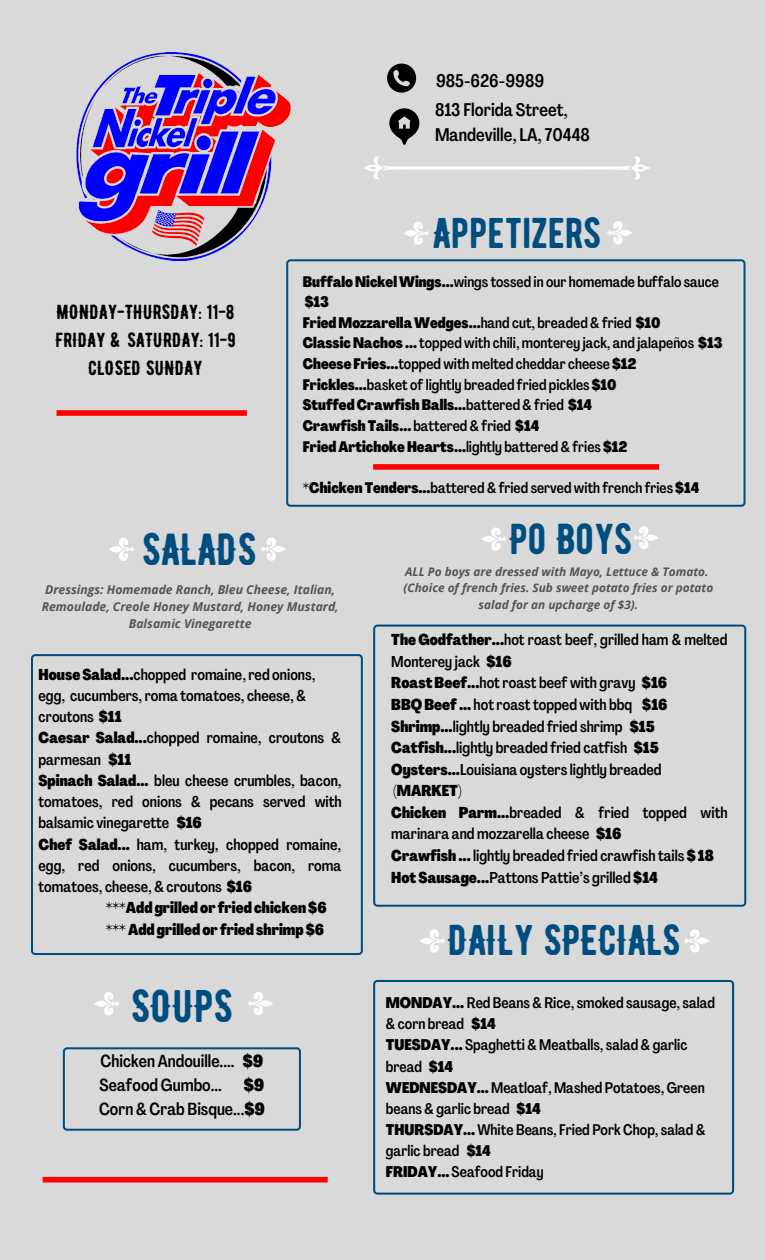
<style>
.page{position:relative;width:765px;height:1260px;background:#d9d9d9}
.page>*{position:absolute;margin:0;border:0;box-sizing:border-box;transform-origin:0 0}
.t1{font:45.62px "BERNIER Regular";color:#004e80}
.t2{font:44.88px "BERNIER Regular";color:#004e80}
.t3{font:43.12px "BERNIER Regular";color:#004e80}
.t4{font:42.88px "BERNIER Regular";color:#004e80}
.t5{font:20.38px/28.1px "BERNIER Regular";color:#000;text-align:center}
.t6{font:500 18.12px/29.5px "Agrandir Tight";color:#000}
.t7{font:500 17.25px/23.9px "Agrandir Tight";color:#000}
.t8{font:500 15.5px/21.5px "Agrandir Tight";color:#000}
.t9{font:800 15.5px "Agrandir Tight";color:#000}
.t10{font:500 15.25px/21.1px "Agrandir Tight";color:#000}
.t11{font:500 15px/20.6px "Agrandir Tight";color:#000}
.t12{font:italic 700 12.25px/17px "Open Sans";color:#545454;text-align:center}
.t13{font:italic 700 11.88px/16.4px "Open Sans";color:#545454;text-align:center}
.s1{font-weight:800}
</style>
<div class="page">
<svg style="left:31px;top:654px;width:332px;height:301px"></svg>
<img style="left:77px;top:53px;width:213px;height:207px">
<svg style="left:269px;top:546px;width:17px;height:6px"></svg>
<svg style="left:260px;top:537px;width:20px;height:24px"></svg>
<svg style="left:109px;top:546px;width:17px;height:7px"></svg>
<svg style="left:115px;top:537px;width:20px;height:24px"></svg>
<svg style="left:641px;top:534px;width:18px;height:7px"></svg>
<svg style="left:633px;top:526px;width:19px;height:24px"></svg>
<svg style="left:481px;top:536px;width:17px;height:6px"></svg>
<svg style="left:487px;top:527px;width:20px;height:24px"></svg>
<svg style="left:616px;top:230px;width:17px;height:6px"></svg>
<svg style="left:607px;top:221px;width:19px;height:24px"></svg>
<svg style="left:404px;top:230px;width:17px;height:7px"></svg>
<svg style="left:410px;top:221px;width:20px;height:24px"></svg>
<svg style="left:693px;top:938px;width:17px;height:6px"></svg>
<svg style="left:684px;top:929px;width:19px;height:24px"></svg>
<div style="left:420px;top:938px;width:17px;height:6px;background:#fcfcfd;border-radius:50%"></div>
<svg style="left:429px;top:929px;width:16px;height:24px"></svg>
<svg style="left:387px;top:64px;width:29px;height:29px"></svg>
<svg style="left:389px;top:108px;width:30px;height:37px"></svg>
<svg style="left:363px;top:156px;width:287px;height:24px"></svg>
<svg style="left:256px;top:1000px;width:17px;height:7px"></svg>
<svg style="left:247px;top:992px;width:20px;height:23px"></svg>
<svg style="left:94px;top:1000px;width:17px;height:7px"></svg>
<svg style="left:100px;top:992px;width:20px;height:24px"></svg>
<svg style="left:63px;top:1047px;width:238px;height:84px"></svg>
<svg style="left:373px;top:625px;width:373px;height:282px"></svg>
<svg style="left:373px;top:980px;width:361px;height:215px"></svg>
<div style="left:57px;top:410px;width:190px;height:6px;background:#f00"></div>
<div style="left:43px;top:1177px;width:285px;height:6px;background:#f00"></div>
<svg style="left:286px;top:259px;width:460px;height:248px"></svg>
<p class="t6" style="left:435px;top:67px;width:134px">985-626-9989<br>813 Florida Street,</p>
<p class="t6" style="left:435px;top:122px;width:156px">Mandeville, LA, 70448</p>
<h3 class="t5" style="left:55px;top:298px;width:182px">MONDAY-THURSDAY: 11-8<br>FRIDAY &amp; SATURDAY: 11-9<br>CLOSED SUNDAY</h3>
<h3 class="t4" style="left:433px;top:207px;width:170px">APPETIZERS</h3>
<p class="t11" style="left:303px;top:272px;width:421px"><span class="s1">BuffaloNickelWings...</span>wings tossed in our homemade buffalo sauce <span class="s1">$13<br>FriedMozzarellaWedges...</span>hand cut, breaded &amp; fried <span class="s1">$10<br>ClassicNachos ...</span>topped with chili, monterey jack, and jalapeños <span class="s1">$13<br>Cheese Fries...</span>topped with melted cheddar cheese<span class="s1">$12<br>Frickles...</span>basket of lightly breaded fried pickles<span class="s1">$10<br>StuffedCrawfishBalls...</span>battered &amp; fried <span class="s1">$14<br>CrawfishTails...</span> battered &amp; fried <span class="s1">$14<br>FriedArtichokeHearts...</span>lightly battered &amp; fries<span class="s1">$12</span></p>
<p class="t11" style="left:303px;top:479px;width:398px"><span class="s1">*ChickenTenders...</span>battered &amp; fried served with french fries<span class="s1">$14</span></p>
<h2 class="t2" style="left:142px;top:522px;width:116px">SALADS</h2>
<p class="t12" style="left:42px;top:581px;width:298px">Dressings: Homemade Ranch, Bleu Cheese, Italian,<br>Remoulade, Creole Honey Mustard, Honey Mustard,<br>Balsamic Vinegarette</p>
<p class="t8" style="left:39px;top:665px;width:278px"><span class="s1">HouseSalad...</span>chopped romaine, red onions,</p>
<p class="t8" style="left:39px;top:686px;width:269px">egg, cucumbers, roma tomatoes, cheese, &amp;</p>
<p class="t8" style="left:39px;top:707px;width:85px">croutons <span class="s1">$11</span></p>
<p class="t8" style="left:39px;top:729px;width:304px"><span class="s1">Caesar Salad...</span>chopped romaine, croutons &amp;</p>
<p class="t8" style="left:39px;top:750px;width:94px">parmesan <span class="s1">$11</span></p>
<p class="t8" style="left:39px;top:771px;width:304px"><span class="s1">Spinach Salad...</span> bleu cheese crumbles, bacon,</p>
<p class="t8" style="left:39px;top:792px;width:305px">tomatoes, red onions &amp; pecans served with</p>
<p class="t8" style="left:39px;top:814px;width:165px">balsamic vinegarette <span class="s1">$16</span></p>
<p class="t8" style="left:39px;top:835px;width:304px"><span class="s1">Chef Salad...</span> ham, turkey, chopped romaine,</p>
<p class="t8" style="left:39px;top:856px;width:304px">egg, red onions, cucumbers, bacon, roma</p>
<p class="t8" style="left:39px;top:877px;width:215px">tomatoes, cheese, &amp; croutons <span class="s1">$16</span></p>
<p class="t9" style="left:106px;top:902px;width:222px">***Add grilled or fried chicken$6</p>
<p class="t9" style="left:106px;top:923px;width:220px">***Add grilled or fried shrimp$6</p>
<h1 class="t1" style="left:131px;top:979px;width:104px">SOUPS</h1>
<p class="t7" style="left:100px;top:1051px;width:165px">Chicken Andouille.... <span class="s1">$9<br></span>Seafood Gumbo...</p>
<p class="t7" style="left:99px;top:1075px;width:168px;text-align:right"><span class="s1">$9<br></span>Corn &amp; Crab Bisque...<span class="s1">$9</span></p>
<h3 class="t3" style="left:509px;top:513px;width:125px">PO BOYS</h3>
<p class="t13" style="left:404px;top:563px;width:311px">ALL Po boys are dressed with Mayo, Lettuce &amp; Tomato. (Choice of french fries. Sub sweet potato fries or potato salad for an upcharge of $3).</p>
<p class="t8" style="left:391px;top:631px;width:338px"><span class="s1">TheGodfather...</span>hot roast beef, grilled ham &amp; melted Monterey jack <span class="s1">$16<br>RoastBeef...</span>hot roast beef with gravy <span class="s1">$16<br>BBQBeef ...</span> hot roast topped with bbq <span class="s1">$16<br>Shrimp...</span>lightly breaded fried shrimp <span class="s1">$15<br>Catfish...</span>lightly breaded fried catfish <span class="s1">$15<br>Oysters...</span>Louisiana oysters lightly breaded <span class="s1">(MARKET)<br>Chicken Parm...</span>breaded &amp; fried topped with marinara and mozzarella cheese <span class="s1">$16<br>Crawfish ...</span> lightly breaded fried crawfish tails<span class="s1">$18<br>HotSausage...</span>Pattons Pattie’s grilled <span class="s1">$14</span></p>
<h3 class="t4" style="left:448px;top:914px;width:235px">DAILY SPECIALS</h3>
<p class="t10" style="left:386px;top:994px;width:331px"><span class="s1">MONDAY...</span> Red Beans &amp; Rice, smoked sausage, salad &amp; corn bread <span class="s1">$14<br>TUESDAY...</span> Spaghetti &amp; Meatballs, salad &amp; garlic bread <span class="s1">$14<br>WEDNESDAY...</span> Meatloaf, Mashed Potatoes, Green beans &amp; garlic bread <span class="s1">$14<br>THURSDAY...</span>White Beans, Fried Pork Chop, salad &amp; garlic bread <span class="s1">$14<br>FRIDAY...</span> Seafood Friday</p>
</div>
